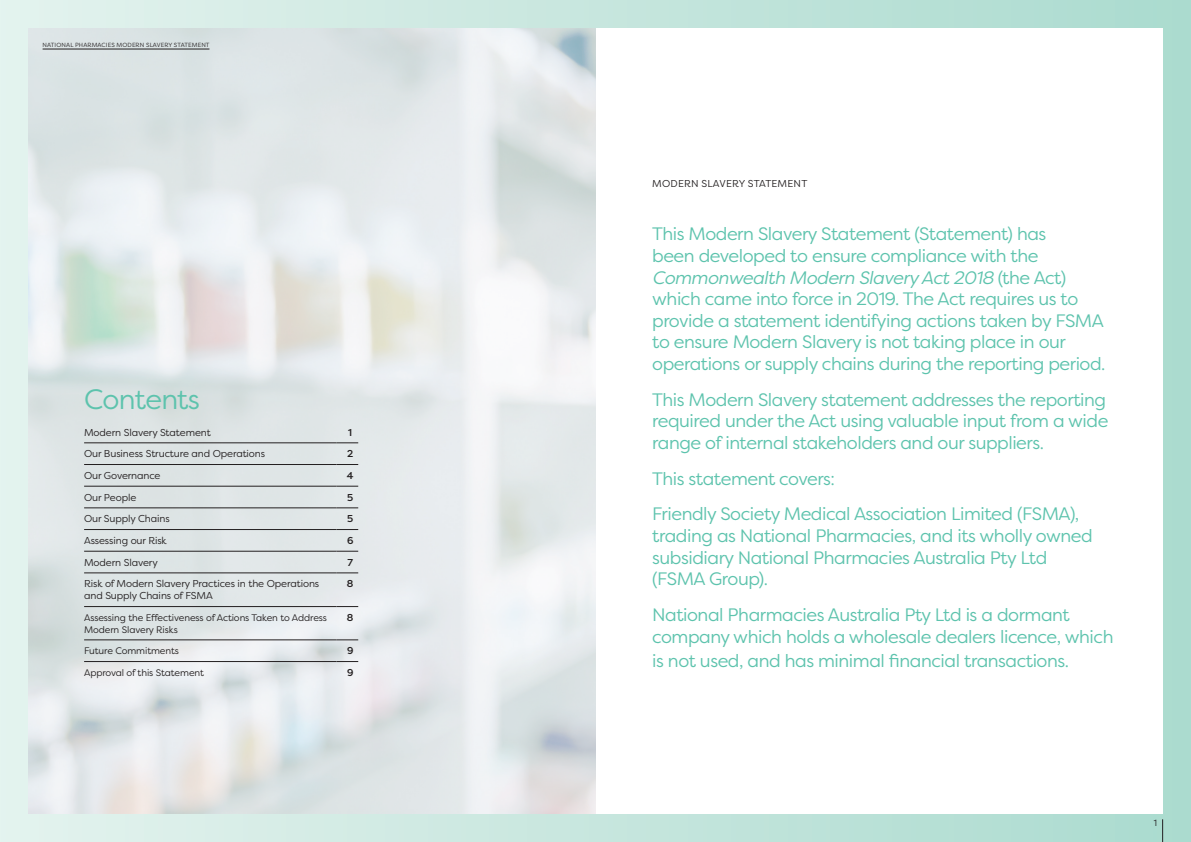
<style>
.page{position:relative;width:1191px;height:842px;background:#fff}
.page>*{position:absolute;margin:0;border:0;box-sizing:border-box;transform-origin:0 0}
.t1{font:28px "Filson Pro";letter-spacing:-.025em;color:#5dc3ad}
.t2{font:18px/21.6px "Filson Pro";letter-spacing:-.025em;color:#5dc3ad}
.t3{font:10px/12px "Filson Pro";letter-spacing:-.01em;color:#231f20}
.t4{font:10px "Filson Pro";letter-spacing:.02em;color:#231f20}
.t5{font:500 10px "Filson Pro";color:#231f20}
.t6{font:9.5px/12px "Filson Pro";letter-spacing:-.01em;color:#231f20}
.t7{font:9px "Filson Pro";color:#231f20}
.t8{font:6px "Filson Pro";letter-spacing:.02em;color:#231f20}
.s1{font-style:italic}
</style>
<div class="page">
<div style="left:0;top:0;width:1191px;height:842px;background:linear-gradient(to right,#e4f2ee,#abdbcf)"></div>
<div style="left:28px;top:28px;width:1134px;height:786px;background:#fff"></div>
<img style="left:28px;top:28px;width:567px;height:786px">
<hr style="left:84px;top:443px;width:252px;height:1px;background:#231f20">
<svg style="left:336px;top:443px;width:22px;height:1px"></svg>
<hr style="left:84px;top:464px;width:252px;height:1px;background:#231f20">
<svg style="left:336px;top:464px;width:22px;height:1px"></svg>
<hr style="left:84px;top:486px;width:252px;height:1px;background:#231f20">
<svg style="left:336px;top:486px;width:22px;height:1px"></svg>
<hr style="left:84px;top:508px;width:252px;height:1px;background:#231f20">
<svg style="left:336px;top:508px;width:22px;height:1px"></svg>
<hr style="left:84px;top:529px;width:252px;height:1px;background:#231f20">
<svg style="left:336px;top:529px;width:22px;height:1px"></svg>
<hr style="left:84px;top:551px;width:252px;height:1px;background:#231f20">
<svg style="left:336px;top:551px;width:22px;height:1px"></svg>
<hr style="left:84px;top:573px;width:252px;height:1px;background:#231f20">
<svg style="left:336px;top:573px;width:22px;height:1px"></svg>
<hr style="left:84px;top:606px;width:252px;height:1px;background:#231f20">
<svg style="left:336px;top:606px;width:22px;height:1px"></svg>
<hr style="left:84px;top:640px;width:252px;height:1px;background:#231f20">
<svg style="left:336px;top:640px;width:22px;height:1px"></svg>
<hr style="left:84px;top:661px;width:252px;height:1px;background:#231f20">
<svg style="left:336px;top:661px;width:22px;height:1px"></svg>
<hr style="left:43px;top:49px;width:166px;height:1px;background:#231f20">
<svg style="left:1162px;top:819px;width:1px;height:23px"></svg>
<p class="t8" style="left:43px;top:41px;width:168px">NATIONAL PHARMACIES MODERN SLAVERY STATEMENT</p>
<h1 class="t1" style="left:84px;top:381px;width:117px">Contents</h1>
<p class="t3" style="left:84px;top:426px;width:128px">Modern Slavery Statement</p>
<p class="t5" style="left:348px;top:425px;width:5px">1</p>
<p class="t3" style="left:84px;top:448px;width:183px">Our Business Structure and Operations</p>
<p class="t5" style="left:347px;top:447px;width:8px">2</p>
<p class="t3" style="left:84px;top:469px;width:78px">Our Governance</p>
<p class="t5" style="left:347px;top:469px;width:8px">4</p>
<p class="t3" style="left:84px;top:491px;width:54px">Our People</p>
<p class="t5" style="left:347px;top:490px;width:8px">5</p>
<p class="t3" style="left:84px;top:513px;width:87px">Our Supply Chains</p>
<p class="t5" style="left:347px;top:512px;width:8px">5</p>
<p class="t3" style="left:84px;top:534px;width:84px">Assessing our Risk</p>
<p class="t5" style="left:347px;top:534px;width:8px">6</p>
<p class="t3" style="left:84px;top:556px;width:75px">Modern Slavery</p>
<p class="t5" style="left:347px;top:555px;width:7px">7</p>
<p class="t3" style="left:84px;top:578px;width:237px">Risk of Modern Slavery Practices in the Operations and Supply Chains of FSMA</p>
<p class="t5" style="left:347px;top:577px;width:8px">8</p>
<p class="t6" style="left:84px;top:611px;width:244px">Assessing the Effectiveness of Actions Taken to Address<br>Modern Slavery Risks</p>
<p class="t5" style="left:347px;top:611px;width:8px">8</p>
<p class="t6" style="left:84px;top:645px;width:96px">Future Commitments</p>
<p class="t5" style="left:347px;top:644px;width:8px">9</p>
<p class="t6" style="left:84px;top:666px;width:121px">Approval of this Statement</p>
<p class="t5" style="left:347px;top:666px;width:8px">9</p>
<p class="t4" style="left:652px;top:177px;width:156px">MODERN SLAVERY STATEMENT</p>
<p class="t2" style="left:652px;top:223px;width:455px">This Modern Slavery Statement (Statement) has<br>been developed to ensure compliance with the <span class="s1">Commonwealth Modern Slavery Act 2018</span> (the Act) which came into force in 2019. The Act requires us to provide a statement identifying actions taken by FSMA to ensure Modern Slavery is not taking place in our operations or supply chains during the reporting period.</p>
<p class="t2" style="left:652px;top:388px;width:458px">This Modern Slavery statement addresses the reporting required under the Act using valuable input from a wide range of internal stakeholders and our suppliers.</p>
<p class="t2" style="left:652px;top:460px;width:429px;line-height:35.8px">This statement covers:<br>Friendly Society Medical Association Limited (FSMA),</p>
<p class="t2" style="left:652px;top:524px;width:442px">trading as National Pharmacies, and its wholly owned subsidiary National Pharmacies Australia Pty Ltd (FSMA Group).</p>
<p class="t2" style="left:652px;top:603px;width:463px">National Pharmacies Australia Pty Ltd is a dormant company which holds a wholesale dealers licence, which</p>
<p class="t2" style="left:652px;top:649px;width:418px">is not used, and has minimal financial transactions.</p>
<p class="t7" style="left:1153px;top:817px;width:5px">1</p>
</div>
